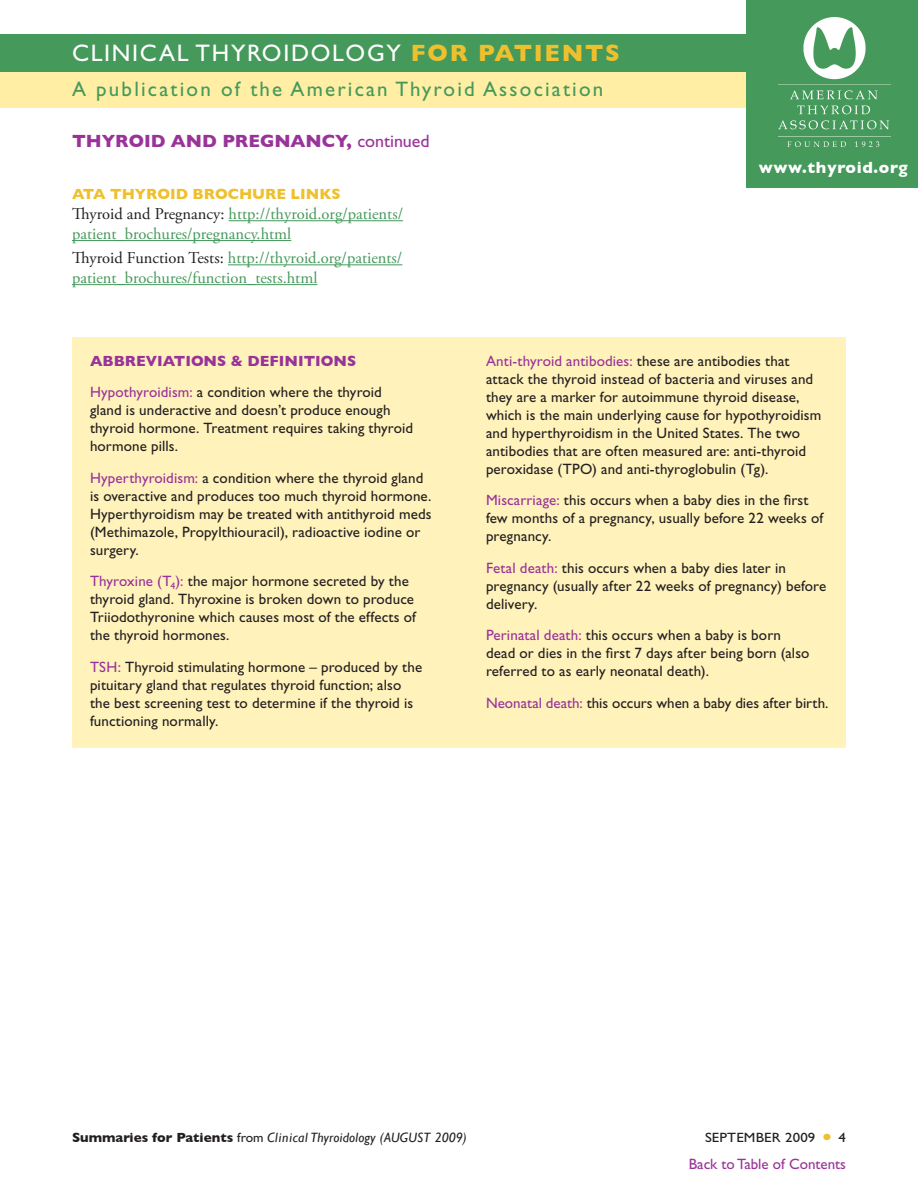
<style>
.page{position:relative;width:918px;height:1188px;background:#fff}
.page>*{position:absolute;margin:0;border:0;box-sizing:border-box;transform-origin:0 0}
.t1{font:24px "Gill Sans Std";letter-spacing:.07em;color:#fff}
.t2{font:21px "Gill Sans Std";letter-spacing:.105em;color:#45995b}
.Topic_Header{font:700 18px "Gill Sans";color:#939}
.body_links{font:16.5px/19.8px "Adobe Garamond Pro";color:#45995b}
.t3{font:700 16.5px "Gill Sans";letter-spacing:.04em;color:#fff}
.abbreviations_body{font:15px/18px "Gill Sans Std";letter-spacing:.01em;color:#231f20}
.abbreviations_head{font:700 15px "Gill Sans";color:#939}
.question_links{font:700 15px "Gill Sans";color:#efc02d}
.t4{font:15px "Gill Sans Std";color:#939}
.t5{font:italic 13.5px "Gill Sans";letter-spacing:.02em;color:#231f20}
.t6{font:13.5px "Gill Sans Std";letter-spacing:.01em;color:#231f20;scale:1.1 1}
.s1{font-family:"Gill Sans";font-weight:700;color:#efc02d}
.s2{font-family:"Gill Sans Std";font-weight:400}
.s3{color:#231f20}
.s4{color:#939}
.s5{font-weight:700;font-style:normal}
.s6{font-family:"Gill Sans Std";font-style:normal}
</style>
<div class="page">
<div style="left:72px;top:338px;width:774px;height:410px;background:#fff2bb"></div>
<div style="left:0;top:70px;width:918px;height:38px;background:#ffeea4"></div>
<div style="left:0;top:35px;width:918px;height:37px;background:#45995b"></div>
<div style="left:747px;top:0;width:171px;height:188px;background:#45995b"></div>
<img style="left:778px;top:18px;width:112px;height:129px">
<hr style="left:229px;top:220px;width:174px;height:1px;background:#45995b">
<hr style="left:72px;top:240px;width:219px;height:1px;background:#45995b">
<hr style="left:228px;top:264px;width:174px;height:1px;background:#45995b">
<hr style="left:72px;top:284px;width:245px;height:1px;background:#45995b">
<p class="t1" style="left:72px;top:40px;width:550px">CLINICAL THYROIDOLOGY <span class="s1">FOR PATIENTS</span></p>
<p class="t2" style="left:72px;top:77px;width:533px">A publication of the American Thyroid Association</p>
<p class="Topic_Header" style="left:72px;top:131px;width:359px">THYROID AND PREGNANCY, <span class="s2">continued</span></p>
<p class="question_links" style="left:72px;top:185px;width:270px">ATA THYROID BROCHURE LINKS</p>
<p class="body_links" style="left:72px;top:205px;width:333px"><span class="s3">Thyroid and Pregnancy:</span> http://thyroid.org/patients/ patient_brochures/pregnancy.html</p>
<p class="body_links" style="left:72px;top:249px;width:332px"><span class="s3">Thyroid Function Tests:</span> http://thyroid.org/patients/ patient_brochures/function_tests.html</p>
<p class="t3" style="left:759px;top:158px;width:150px">www.thyroid.org</p>
<p class="abbreviations_head" style="left:90px;top:352px;width:268px">ABBREVIATIONS &amp; DEFINITIONS</p>
<p class="abbreviations_body" style="left:90px;top:383px;width:325px"><span class="s4">Hypothyroidism:</span> a condition where the thyroid gland is underactive and doesn’t produce enough thyroid hormone. Treatment requires taking thyroid hormone pills.</p>
<p class="abbreviations_body" style="left:90px;top:469px;width:343px"><span class="s4">Hyperthyroidism:</span> a condition where the thyroid gland is overactive and produces too much thyroid hormone.<br>Hyperthyroidism may be treated with antithyroid meds (Methimazole, Propylthiouracil), radioactive iodine or surgery.</p>
<p class="abbreviations_body" style="left:90px;top:572px;width:328px"><span class="s4">Thyroxine (T</span><sub>4</sub><span class="s4">):</span> the major hormone secreted by the thyroid gland. Thyroxine is broken down to produce Triiodothyronine which causes most of the effects of the thyroid hormones.</p>
<p class="abbreviations_body" style="left:90px;top:658px;width:334px"><span class="s4">TSH:</span> Thyroid stimulating hormone – produced by the pituitary gland that regulates thyroid function; also the best screening test to determine if the thyroid is functioning normally.</p>
<p class="abbreviations_body" style="left:486px;top:352px;width:337px"><span class="s4">Anti-thyroid antibodies:</span> these are antibodies that attack the thyroid instead of bacteria and viruses and they are a marker for autoimmune thyroid disease, which is the main underlying cause for hypothyroidism and hyperthyroidism in the United States. The two antibodies that are often measured are: anti-thyroid peroxidase (TPO) and anti-thyroglobulin (Tg).</p>
<p class="abbreviations_body" style="left:486px;top:491px;width:339px"><span class="s4">Miscarriage:</span> this occurs when a baby dies in the first few months of a pregnancy, usually before 22 weeks of pregnancy.</p>
<p class="abbreviations_body" style="left:486px;top:559px;width:342px"><span class="s4">Fetal death:</span> this occurs when a baby dies later in pregnancy (usually after 22 weeks of pregnancy) before delivery.</p>
<p class="abbreviations_body" style="left:486px;top:626px;width:325px"><span class="s4">Perinatal death:</span> this occurs when a baby is born dead or dies in the first 7 days after being born (also referred to as early neonatal death).</p>
<p class="abbreviations_body" style="left:486px;top:694px;width:344px"><span class="s4">Neonatal death:</span> this occurs when a baby dies after birth.</p>
<p class="t5" style="left:72px;top:1130px;width:396px"><span class="s5">Summaries for Patients</span> <span class="s6">from</span> Clinical Thyroidology (AUGUST 2009)</p>
<p class="t6" style="left:705px;top:1130px;width:102px">SEPTEMBER 2009</p>
<p class="t6" style="left:839px;top:1130px;width:8px">4</p>
<p class="t4" style="left:689px;top:1155px;width:159px">Back to Table of Contents</p>
</div>
